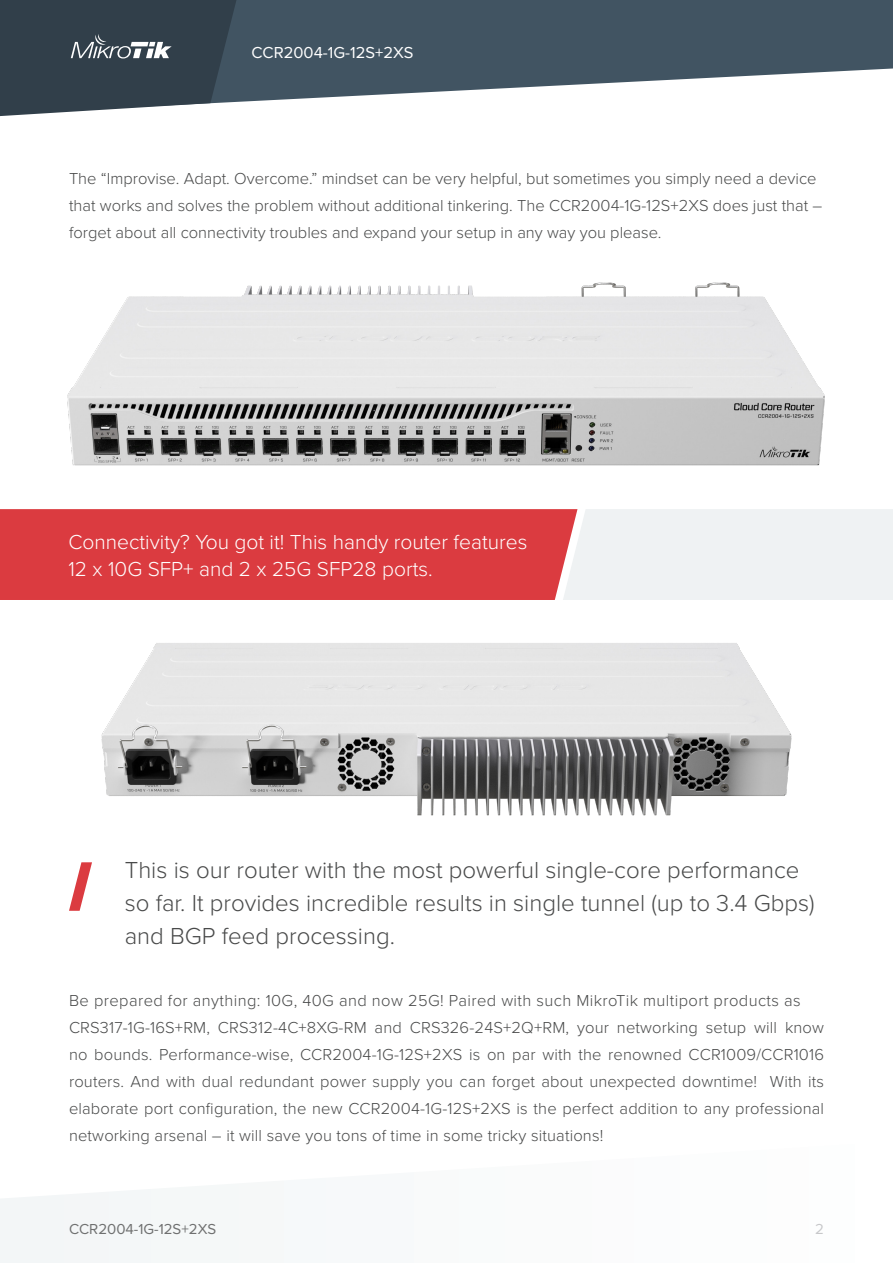
<style>
.page{position:relative;width:893px;height:1263px;background:#fff}
.page>*{position:absolute;margin:0;border:0;box-sizing:border-box;transform-origin:0 0}
.Teksts{font:300 24px/33px "Proxima Nova";color:#494a4a}
.Teksts-2{font:300 21px/26.7px "Proxima Nova";color:#fff}
.Teksts-3{font:300 16.5px/27px "Proxima Nova";color:#494a4a}
.Teksts-4{font:300 16.5px "Proxima Nova";letter-spacing:.025em;color:#494a4a}
.t1{font:16.5px "Proxima Nova";color:#fff}
.t2{font:15px "Proxima Nova";color:#6f7070}
.t3{font:15px "Proxima Nova";color:#c7c8ca}
</style>
<div class="page">
<div style="left:0;top:1189px;width:151px;height:74px;background:#f4f6f7"></div>
<svg style="left:236px;top:0;width:657px;height:102px;fill:#415462"></svg>
<svg style="left:0;top:0;width:236px;height:116px;background:#43505a"></svg>
<div style="left:0;top:509px;width:563px;height:91px;background:#db3b40"></div>
<div style="left:563px;top:509px;width:330px;height:91px;background:#eff2f3"></div>
<img style="left:67px;top:282px;width:758px;height:184px">
<img style="left:101px;top:643px;width:691px;height:173px">
<svg style="left:69px;top:862px;width:23px;height:49px"></svg>
<p class="t1" style="left:251px;top:40px;width:164px">CCR2004-1G-12S+2XS</p>
<p class="Teksts-3" style="left:69px;top:164px;width:755px">The “Improvise. Adapt. Overcome.” mindset can be very helpful, but sometimes you simply need a device that works and solves the problem without additional tinkering. The CCR2004-1G-12S+2XS does just that – forget about all connectivity troubles and expand your setup in any way you please.</p>
<p class="Teksts-2" style="left:68px;top:528px;width:460px">Connectivity? You got it! This handy router features<br>12 x 10G SFP+ and 2 x 25G SFP28 ports.</p>
<p class="Teksts" style="left:125px;top:852px;width:691px">This is our router with the most powerful single-core performance so far. It provides incredible results in single tunnel (up to 3.4 Gbps) and BGP feed processing.</p>
<p class="Teksts-4" style="left:69px;top:988px;width:733px">Be prepared for anything: 10G, 40G and now 25G! Paired with such MikroTik multiport products as</p>
<p class="Teksts-3" style="left:69px;top:1013px;width:756px;text-align:justify">CRS317-1G-16S+RM, CRS312-4C+8XG-RM and CRS326-24S+2Q+RM, your networking setup will know no bounds. Performance-wise, CCR2004-1G-12S+2XS is on par with the renowned CCR1009/CCR1016 routers. And with dual redundant power supply you can forget about unexpected downtime! With its elaborate port configuration, the new CCR2004-1G-12S+2XS is the perfect addition to any professional networking arsenal – it will save you tons of time in some tricky situations!</p>
<p class="t2" style="left:69px;top:1218px;width:149px">CCR2004-1G-12S+2XS</p>
<p class="t3" style="left:815px;top:1218px;width:10px">2</p>
</div>
